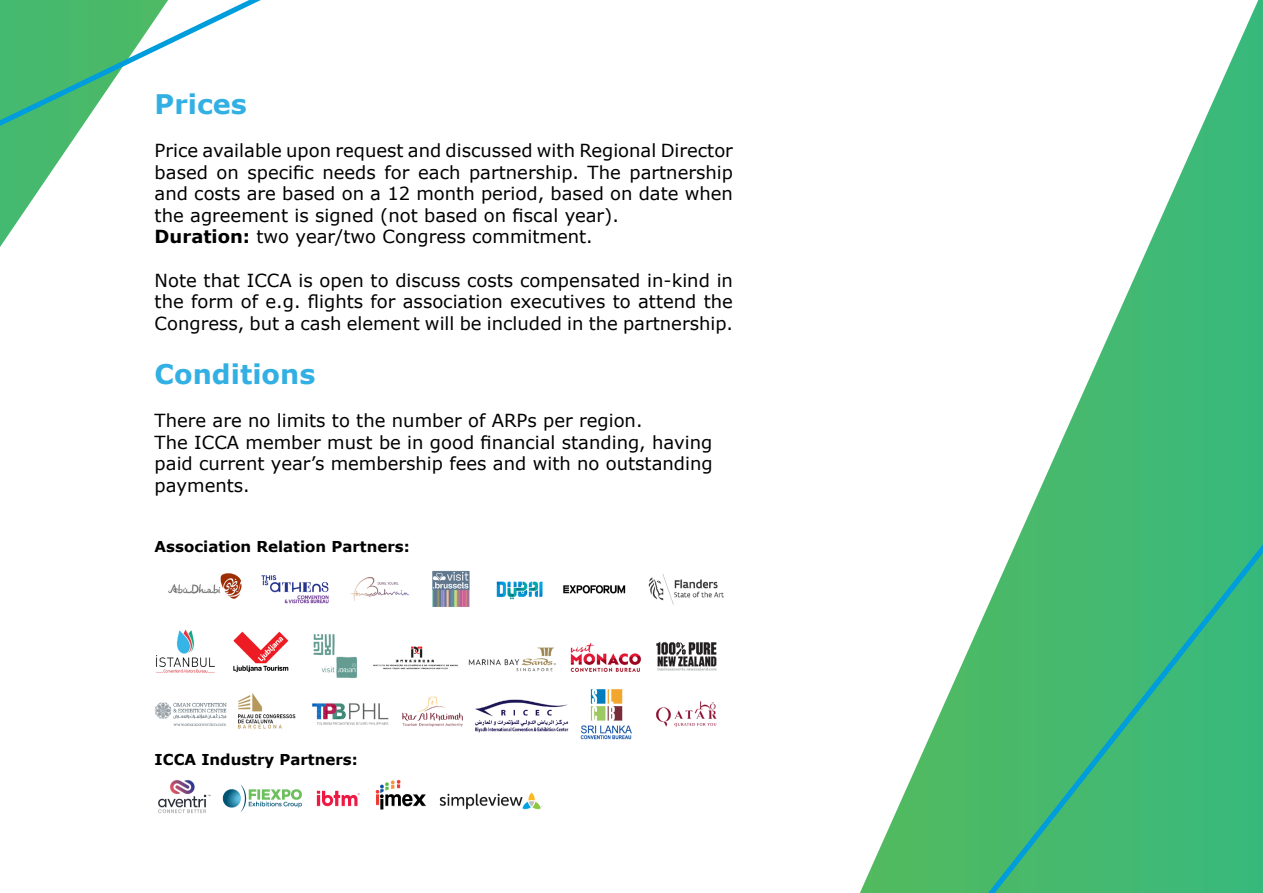
<style>
.page{position:relative;width:1263px;height:893px;background:#fff}
.page>*{position:absolute;margin:0;border:0;box-sizing:border-box;transform-origin:0 0}
.heading{font:700 27px "Verdana";color:#33b0e3}
.Paragraph_Style_1{font:18px/21.6px "Verdana";color:#000;text-align:justify}
.Paragraph_Style_1-2{font:700 15px "Verdana";color:#000}
.s1{font-weight:700}
</style>
<div class="page">
<svg style="left:0;top:0;width:261px;height:247px"></svg>
<svg style="left:860px;top:0;width:403px;height:893px"></svg>
<svg style="left:988px;top:544px;width:275px;height:349px;background:#41b876"></svg>
<img style="left:154px;top:570px;width:570px;height:170px">
<img style="left:158px;top:779px;width:384px;height:35px">
<p class="heading" style="left:155px;top:85px;width:94px">Prices</p>
<p class="Paragraph_Style_1" style="left:155px;top:139px;width:580px">Price available upon request and discussed with Regional Director based on specific needs for each partnership. The partnership and costs are based on a 12 month period, based on date when the agreement is signed (not based on fiscal year).</p>
<p class="Paragraph_Style_1" style="left:155px;top:226px;width:440px"><span class="s1">Duration:</span> two year/two Congress commitment.</p>
<p class="Paragraph_Style_1" style="left:155px;top:269px;width:580px">Note that ICCA is open to discuss costs compensated in-kind in the form of e.g. flights for association executives to attend the Congress, but a cash element will be included in the partnership.</p>
<p class="heading" style="left:155px;top:355px;width:162px">Conditions</p>
<p class="Paragraph_Style_1" style="left:155px;top:409px;width:489px">There are no limits to the number of ARPs per region.</p>
<p class="Paragraph_Style_1" style="left:155px;top:431px;width:559px">The ICCA member must be in good financial standing, having paid current year’s membership fees and with no outstanding payments.</p>
<p class="Paragraph_Style_1-2" style="left:155px;top:535px;width:257px">Association Relation Partners:</p>
<p class="Paragraph_Style_1-2" style="left:155px;top:748px;width:205px">ICCA Industry Partners:</p>
</div>
